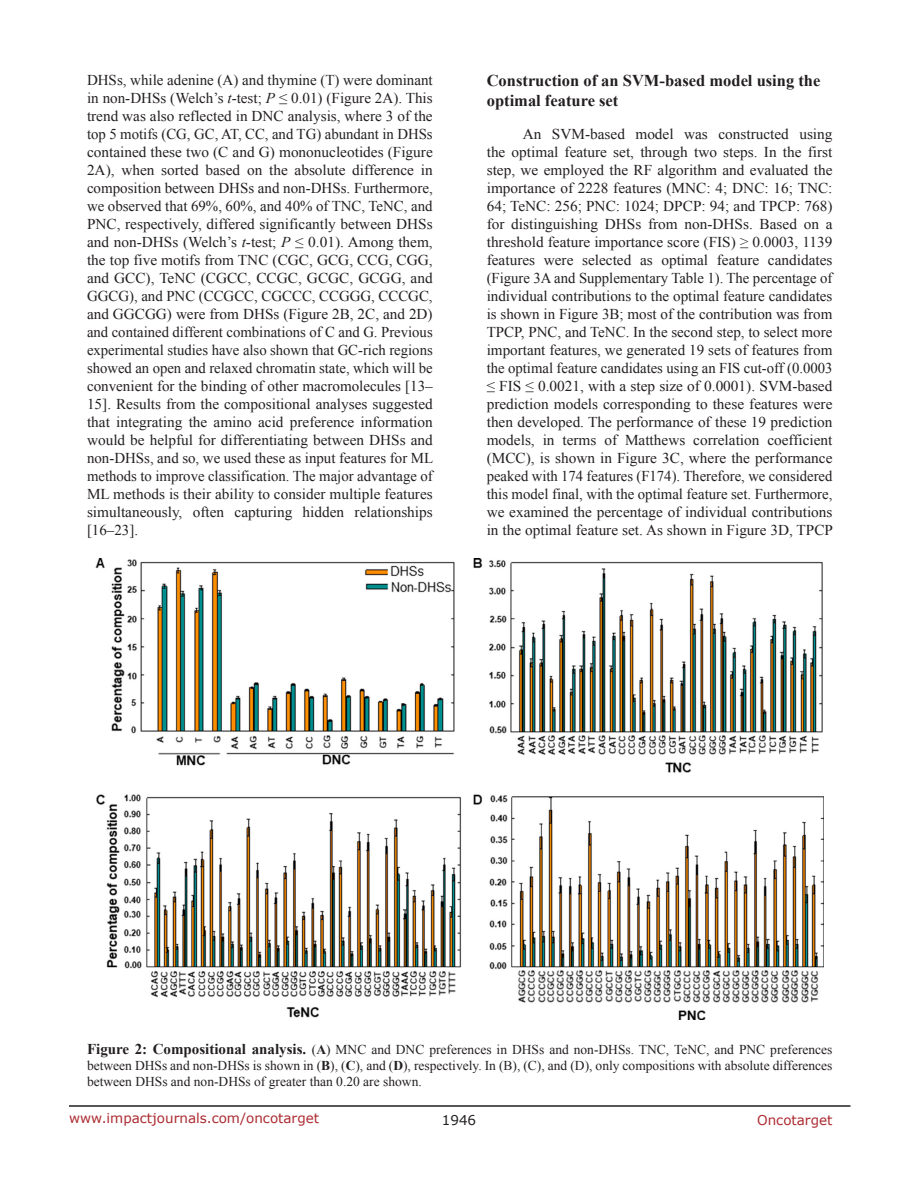
<style>
.page{position:relative;width:918px;height:1188px;background:#fff}
.page>*{position:absolute;margin:0;border:0;box-sizing:border-box;transform-origin:0 0}
.SubHeading_middle{font:700 16.5px/19.8px "Times New Roman";color:#231f20}
.BodyText{font:15px/18px "Times New Roman";color:#231f20;text-align:justify}
.FigureText{font:13.5px/16.2px "Times New Roman";color:#231f20;text-align:justify}
.t1{font:13.5px "Verdana";color:#ac2b31}
.t2{font:13.5px "Verdana";color:#231f20}
.s1{font-style:italic}
.s2{font-weight:700;font-size:15px}
.s3{font-weight:700}
</style>
<div class="page">
<hr style="left:69px;top:1105px;width:781px;height:2px;background:#231f20">
<img style="left:96px;top:558px;width:727px;height:461px">
<p class="BodyText" style="left:87px;top:71px;width:348px">DHSs, while adenine (A) and thymine (T) were dominant in non-DHSs (Welch’s <span class="s1">t</span>-test; <span class="s1">P</span> ≤ 0.01) (Figure 2A). This trend was also reflected in DNC analysis, where 3 of the top 5 motifs (CG, GC, AT, CC, and TG) abundant in DHSs contained these two (C and G) mononucleotides (Figure 2A), when sorted based on the absolute difference in composition between DHSs and non-DHSs. Furthermore, we observed that 69%, 60%, and 40% of TNC, TeNC, and PNC, respectively, differed significantly between DHSs and non-DHSs (Welch’s <span class="s1">t</span>-test; <span class="s1">P</span> ≤ 0.01). Among them, the top five motifs from TNC (CGC, GCG, CCG, CGG, and GCC), TeNC (CGCC, CCGC, GCGC, GCGG, and GGCG), and PNC (CCGCC, CGCCC, CCGGG, CCCGC, and GGCGG) were from DHSs (Figure 2B, 2C, and 2D) and contained different combinations of C and G. Previous experimental studies have also shown that GC-rich regions showed an open and relaxed chromatin state, which will be convenient for the binding of other macromolecules [13– 15]. Results from the compositional analyses suggested that integrating the amino acid preference information would be helpful for differentiating between DHSs and non-DHSs, and so, we used these as input features for ML methods to improve classification. The major advantage of ML methods is their ability to consider multiple features simultaneously, often capturing hidden relationships [16–23].</p>
<p class="SubHeading_middle" style="left:487px;top:70px;width:335px">Construction of an SVM-based model using the optimal feature set</p>
<p class="BodyText" style="left:487px;top:125px;width:348px;text-indent:36px">An SVM-based model was constructed using the optimal feature set, through two steps. In the first step, we employed the RF algorithm and evaluated the importance of 2228 features (MNC: 4; DNC: 16; TNC:<br>64; TeNC: 256; PNC: 1024; DPCP: 94; and TPCP: 768) for distinguishing DHSs from non-DHSs. Based on a threshold feature importance score (FIS) ≥ 0.0003, 1139 features were selected as optimal feature candidates (Figure 3A and Supplementary Table 1). The percentage of individual contributions to the optimal feature candidates is shown in Figure 3B; most of the contribution was from TPCP, PNC, and TeNC. In the second step, to select more important features, we generated 19 sets of features from the optimal feature candidates using an FIS cut-off (0.0003 ≤ FIS ≤ 0.0021, with a step size of 0.0001). SVM-based prediction models corresponding to these features were then developed. The performance of these 19 prediction models, in terms of Matthews correlation coefficient (MCC), is shown in Figure 3C, where the performance peaked with 174 features (F174). Therefore, we considered this model final, with the optimal feature set. Furthermore, we examined the percentage of individual contributions in the optimal feature set. As shown in Figure 3D, TPCP</p>
<p class="FigureText" style="left:87px;top:1041px;width:747px"><span class="s2">Figure 2: Compositional analysis.</span> (<span class="s3">A</span>) MNC and DNC preferences in DHSs and non-DHSs. TNC, TeNC, and PNC preferences between DHSs and non-DHSs is shown in (<span class="s3">B</span>), (<span class="s3">C</span>), and (<span class="s3">D</span>), respectively. In (B), (C), and (D), only compositions with absolute differences between DHSs and non-DHSs of greater than 0.20 are shown.</p>
<p class="t1" style="left:69px;top:1109px;width:252px">www.impactjournals.com/oncotarget</p>
<p class="t2" style="left:442px;top:1111px;width:36px">1946</p>
<p class="t1" style="left:757px;top:1111px;width:77px">Oncotarget</p>
</div>
